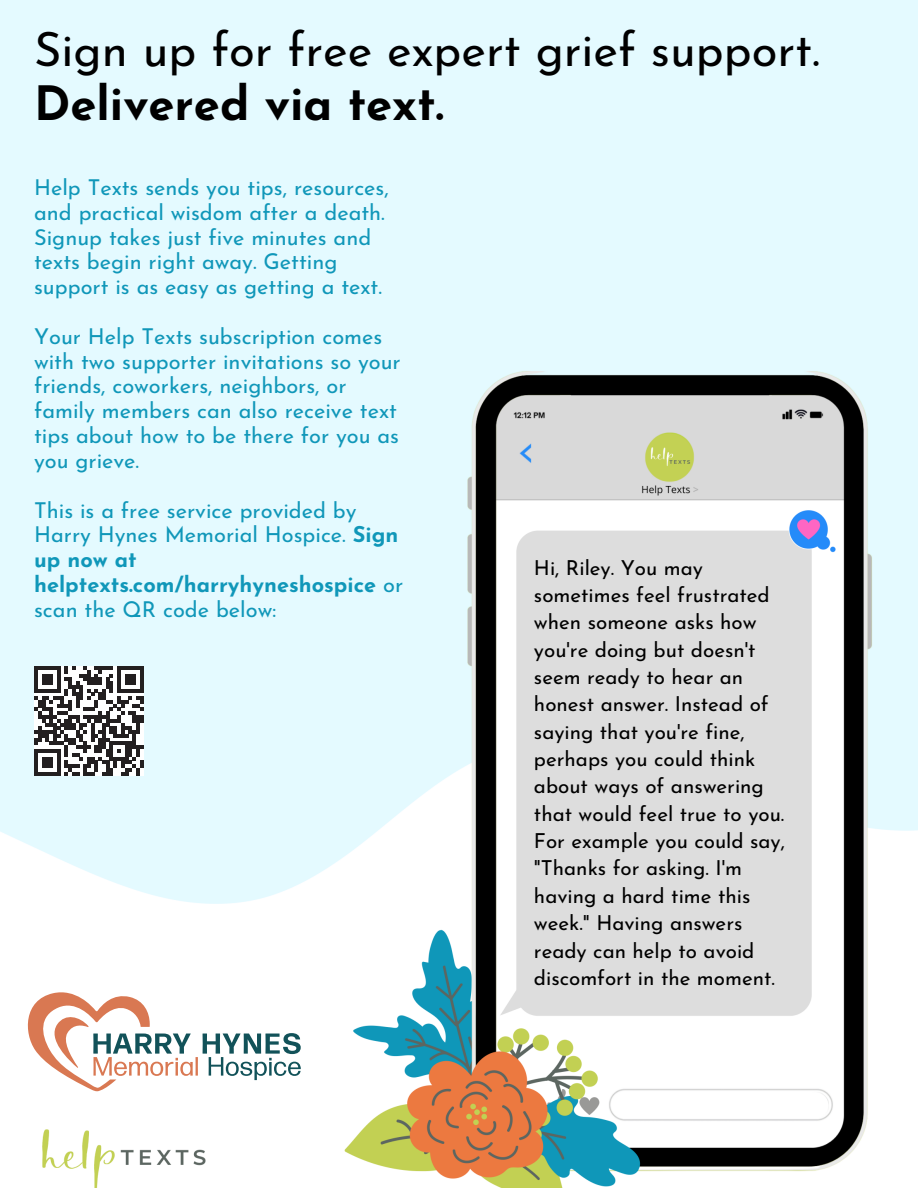
<style>
.page{position:relative;width:918px;height:1188px;background:#fff}
.page>*{position:absolute;margin:0;border:0;box-sizing:border-box;transform-origin:0 0}
.t1{font:47.1px/53.7px "Josefin Sans";color:#000}
.t2{font:21.75px/24.8px "Josefin Sans";color:#1097b9}
.t3{font:20.55px/27.3px "Josefin Sans";color:#000}
.s1{font-weight:700}
</style>
<div class="page">
<img style="left:0;top:0;width:918px;height:1188px">
<svg style="left:34px;top:666px;width:110px;height:109px"></svg>
<svg style="left:23px;top:988px;width:278px;height:103px"></svg>
<p class="t1" style="left:34px;top:19px;width:787px">Sign up for free expert grief support.<br><span class="s1">Delivered via text.</span></p>
<p class="t2" style="left:34px;top:173px;width:356px">Help Texts sends you tips, resources, and practical wisdom after a death.<br>Signup takes just five minutes and texts begin right away. Getting support is as easy as getting a text.</p>
<p class="t2" style="left:34px;top:322px;width:368px">Your Help Texts subscription comes with two supporter invitations so your friends, coworkers, neighbors, or family members can also receive text tips about how to be there for you as you grieve.</p>
<p class="t2" style="left:34px;top:496px;width:371px">This is a free service provided by<br>Harry Hynes Memorial Hospice. <span class="s1">Sign up now at helptexts.com/harryhyneshospice</span> or scan the QR code below:</p>
<p class="t3" style="left:534px;top:552px;width:252px">Hi, Riley. You may sometimes feel frustrated when someone asks how you're doing but doesn't seem ready to hear an honest answer. Instead of saying that you're fine, perhaps you could think about ways of answering that would feel true to you.<br>For example you could say, "Thanks for asking. I'm having a hard time this week." Having answers ready can help to avoid discomfort in the moment.</p>
</div>
